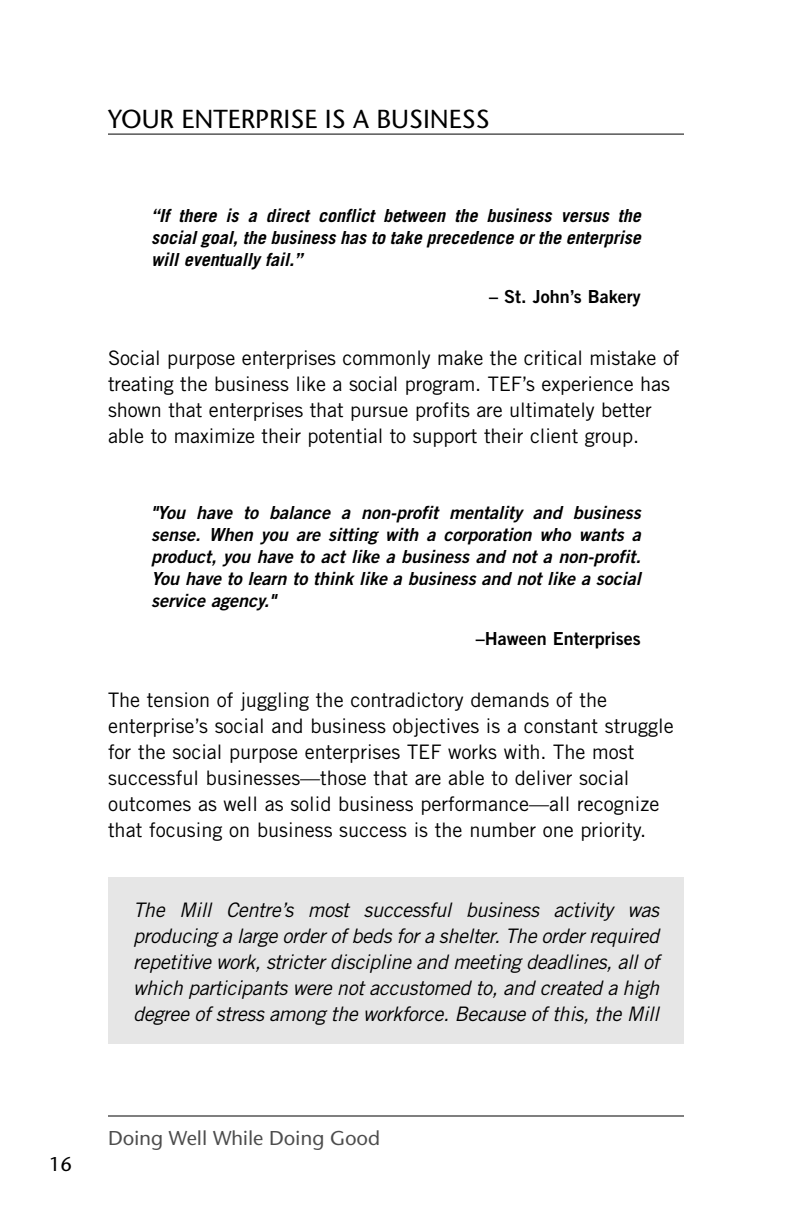
<style>
.page{position:relative;width:792px;height:1224px;background:#fff}
.page>*{position:absolute;margin:0;border:0;box-sizing:border-box;transform-origin:0 0}
.t1{font:500 26px "Stone Sans ITC";color:#000}
.t2{font:20px/26px "Trade Gothic";color:#000}
.t3{font:italic 20px/26px "Trade Gothic";letter-spacing:-.02em;color:#000;text-align:justify}
.t4{font:500 20px "Stone Sans ITC";color:#4d4d4d}
.t5{font:500 20px "Stone Sans ITC";color:#000}
.t6{font:italic 18px/22px "Trade Gothic Bold Two";color:#000;text-align:justify}
.t7{font:italic 700 18px/22px "Trade Gothic";color:#000;text-align:justify}
.t8{font:18px "Trade Gothic Bold Two";color:#000}
</style>
<div class="page">
<div style="left:108px;top:877px;width:576px;height:167px;background:#e6e6e6"></div>
<hr style="left:108px;top:134px;width:576px;height:1px;background:#000">
<hr style="left:108px;top:1116px;width:576px;height:1px;background:#000">
<h1 class="t1" style="left:108px;top:109px;width:383px">YOUR ENTERPRISE IS A BUSINESS</h1>
<p class="t7" style="left:151px;top:206px;width:491px">“If there is a direct conflict between the business versus the social goal, the business has to take precedence or the enterprise will eventually fail.”</p>
<p class="t8" style="left:489px;top:290px;width:153px">– St. John’s Bakery</p>
<p class="t2" style="left:108px;top:347px;width:573px">Social purpose enterprises commonly make the critical mistake of treating the business like a social program. TEF’s experience has shown that enterprises that pursue profits are ultimately better able to maximize their potential to support their client group.</p>
<p class="t6" style="left:151px;top:503px;width:491px">"You have to balance a non-profit mentality and business sense. When you are sitting with a corporation who wants a product, you have to act like a business and not a non-profit.<br>You have to learn to think like a business and not like a social service agency."</p>
<p class="t8" style="left:476px;top:632px;width:167px">–Haween Enterprises</p>
<p class="t2" style="left:108px;top:688px;width:567px">The tension of juggling the contradictory demands of the enterprise’s social and business objectives is a constant struggle for the social purpose enterprises TEF works with. The most successful businesses—those that are able to deliver social outcomes as well as solid business performance—all recognize that focusing on business success is the number one priority.</p>
<p class="t3" style="left:133px;top:898px;width:528px">The Mill Centre’s most successful business activity was producing a large order of beds for a shelter. The order required repetitive work, stricter discipline and meeting deadlines, all of which participants were not accustomed to, and created a high degree of stress among the workforce. Because of this, the Mill</p>
<p class="t5" style="left:49px;top:1156px;width:24px">16</p>
<p class="t4" style="left:108px;top:1130px;width:274px">Doing Well While Doing Good</p>
</div>
